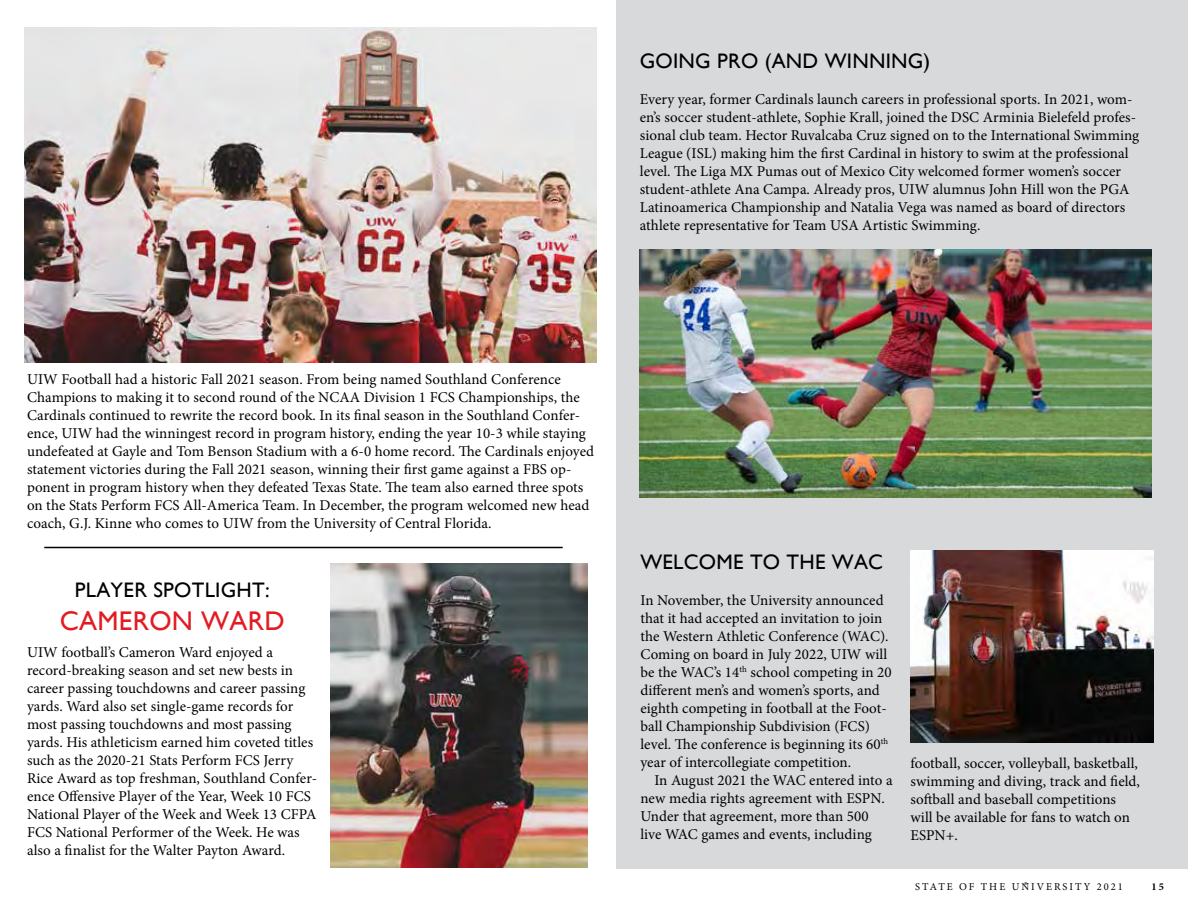
<style>
.page{position:relative;width:1188px;height:918px;background:#fff}
.page>*{position:absolute;margin:0;border:0;box-sizing:border-box;transform-origin:0 0}
.t1{font:27px "Gill Sans";letter-spacing:.01em;color:#e31b23}
.t2{font:21px "Gill Sans";letter-spacing:.01em;color:#000}
.t3{font:15px/18px "Minion Pro";letter-spacing:.005em;color:#000}
.t4{font:10.5px "Minion Pro";letter-spacing:.19em;color:#000}
.t5{font:700 10.5px "Minion Pro";color:#000}
</style>
<div class="page">
<div style="left:617px;top:0;width:571px;height:868px;background:#d7d9da"></div>
<img style="left:25px;top:27px;width:571px;height:335px">
<img style="left:331px;top:564px;width:256px;height:303px">
<img style="left:639px;top:249px;width:513px;height:248px">
<img style="left:910px;top:551px;width:243px;height:191px">
<hr style="left:44px;top:547px;width:519px;height:1px;background:#000">
<h2 class="t2" style="left:640px;top:48px;width:292px">GOING PRO (AND WINNING)</h2>
<p class="t3" style="left:640px;top:90px;width:501px">Every year, former Cardinals launch careers in professional sports. In 2021, wom&shy;en’s soccer student-athlete, Sophie Krall, joined the DSC Arminia Bielefeld profes&shy;sional club team. Hector Ruvalcaba Cruz signed on to the International Swimming League (ISL) making him the first Cardinal in history to swim at the professional level. The Liga MX Pumas out of Mexico City welcomed former women’s soccer student-athlete Ana Campa. Already pros, UIW alumnus John Hill won the PGA Latinoamerica Championship and Natalia Vega was named as board of directors athlete representative for Team USA Artistic Swimming.</p>
<p class="t3" style="left:27px;top:370px;width:569px">UIW Football had a historic Fall 2021 season. From being named Southland Conference Champions to making it to second round of the NCAA Division 1 FCS Championships, the Cardinals continued to rewrite the record book. In its final season in the Southland Confer&shy;ence, UIW had the winningest record in program history, ending the year 10-3 while staying undefeated at Gayle and Tom Benson Stadium with a 6-0 home record. The Cardinals enjoyed statement victories during the Fall 2021 season, winning their first game against a FBS op&shy;ponent in program history when they defeated Texas State. The team also earned three spots on the Stats Perform FCS All-America Team. In December, the program welcomed new head coach, G.J. Kinne who comes to UIW from the University of Central Florida.</p>
<h2 class="t2" style="left:75px;top:577px;width:196px">PLAYER SPOTLIGHT:</h2>
<h1 class="t1" style="left:60px;top:605px;width:227px">CAMERON WARD</h1>
<p class="t3" style="left:27px;top:643px;width:292px">UIW football’s Cameron Ward enjoyed a record-breaking season and set new bests in career passing touchdowns and career passing yards. Ward also set single-game records for most passing touchdowns and most passing yards. His athleticism earned him coveted titles such as the 2020-21 Stats Perform FCS Jerry Rice Award as top freshman, Southland Confer&shy;ence Offensive Player of the Year, Week 10 FCS National Player of the Week and Week 13 CFPA FCS National Performer of the Week. He was also a finalist for the Walter Payton Award.</p>
<h2 class="t2" style="left:640px;top:550px;width:244px">WELCOME TO THE WAC</h2>
<p class="t3" style="left:640px;top:591px;width:253px">In November, the University announced that it had accepted an invitation to join the Western Athletic Conference (WAC).<br>Coming on board in July 2022, UIW will be the WAC’s 14<sup>th</sup> school competing in 20 different men’s and women’s sports, and eighth competing in football at the Foot&shy;ball Championship Subdivision (FCS) level. The conference is beginning its 60<sup>th </sup>year of intercollegiate competition.</p>
<p class="t3" style="left:640px;top:771px;width:254px;text-indent:14px">In August 2021 the WAC entered into a new media rights agreement with ESPN.<br>Under that agreement, more than 500 live WAC games and events, including</p>
<p class="t3" style="left:910px;top:754px;width:231px">football, soccer, volleyball, basketball, swimming and diving, track and field, softball and baseball competitions will be available for fans to watch on<br>ESPN+.</p>
<p class="t4" style="left:1024px;top:878px;width:5px">®</p>
<p class="t4" style="left:915px;top:879px;width:209px">STATE OF THE UNIVERSITY 2021</p>
<p class="t5" style="left:1152px;top:879px;width:14px">15</p>
</div>
